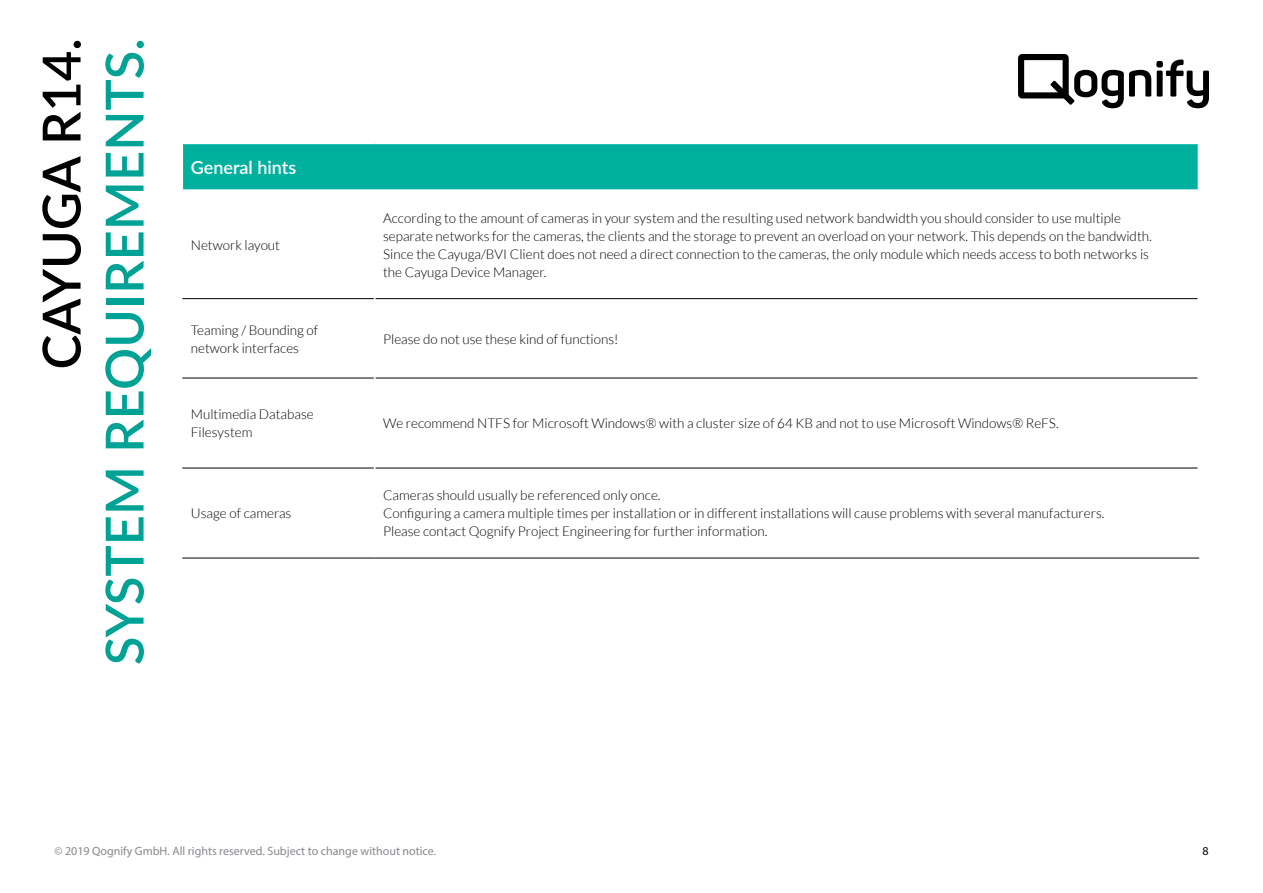
<style>
.page{position:relative;width:1263px;height:893px;background:#fff}
.page>*{position:absolute;margin:0;border:0;box-sizing:border-box;transform-origin:0 0}
.t1{font:600 52.5px "Lato";color:#00a295}
.t2{font:600 52.5px "Lato";color:#000}
.t3{font:600 18px "Lato";color:#fff}
.t4{font:300 13.5px/18px "Lato";color:#000}
.t5{font:12px "Myriad Pro";color:#86888c}
.t6{font:12px "Myriad Pro";color:#000}
</style>
<div class="page">
<svg style="left:1018px;top:54px;width:191px;height:54px"></svg>
<div style="left:182px;top:143px;width:1016px;height:47px;background:#00b09e"></div>
<hr style="left:182px;top:298px;width:192px;height:1px;background:#000">
<hr style="left:375px;top:298px;width:823px;height:1px;background:#000">
<hr style="left:182px;top:378px;width:192px;height:1px;background:#000">
<hr style="left:375px;top:378px;width:823px;height:1px;background:#000">
<hr style="left:182px;top:468px;width:192px;height:1px;background:#000">
<hr style="left:375px;top:468px;width:823px;height:1px;background:#000">
<hr style="left:182px;top:143px;width:193px;height:1px;background:#fff">
<hr style="left:182px;top:144px;width:1px;height:45px;background:#fff">
<hr style="left:375px;top:143px;width:824px;height:1px;background:#fff">
<hr style="left:182px;top:189px;width:193px;height:2px;background:#fff">
<hr style="left:375px;top:189px;width:824px;height:2px;background:#fff">
<hr style="left:182px;top:558px;width:193px;height:1px;background:#000">
<hr style="left:375px;top:558px;width:824px;height:1px;background:#000">
<h1 class="t2" style="left:23px;top:369px;width:333px;rotate:-90deg">CAYUGA R14.</h1>
<h1 class="t1" style="left:86px;top:665px;width:628px;rotate:-90deg">SYSTEM REQUIREMENTS.</h1>
<p class="t3" style="left:191px;top:154px;width:107px">General hints</p>
<p class="t4" style="left:191px;top:236px;width:91px">Network layout</p>
<p class="t4" style="left:383px;top:209px;width:770px">According to the amount of cameras in your system and the resulting used network bandwidth you should consider to use multiple separate networks for the cameras, the clients and the storage to prevent an overload on your network. This depends on the bandwidth.<br>Since the Cayuga/BVI Client does not need a direct connection to the cameras, the only module which needs access to both networks is the Cayuga Device Manager.</p>
<p class="t4" style="left:191px;top:321px;width:129px">Teaming / Bounding of network interfaces</p>
<p class="t4" style="left:383px;top:330px;width:237px">Please do not use these kind of functions!</p>
<p class="t4" style="left:191px;top:406px;width:124px">Multimedia Database<br>Filesystem</p>
<p class="t4" style="left:383px;top:415px;width:677px">We recommend NTFS for Microsoft Windows® with a cluster size of 64 KB and not to use Microsoft Windows® ReFS.</p>
<p class="t4" style="left:191px;top:505px;width:102px">Usage of cameras</p>
<p class="t4" style="left:383px;top:487px;width:279px">Cameras should usually be referenced only once.</p>
<p class="t4" style="left:383px;top:505px;width:723px">Configuring a camera multiple times per installation or in different installations will cause problems with several manufacturers.</p>
<p class="t4" style="left:383px;top:523px;width:386px">Please contact Qognify Project Engineering for further information.</p>
<p class="t5" style="left:54px;top:844px;width:383px">© 2019 Qognify GmbH. All rights reserved. Subject to change without notice.</p>
<p class="t6" style="left:1202px;top:844px;width:8px">8</p>
</div>
